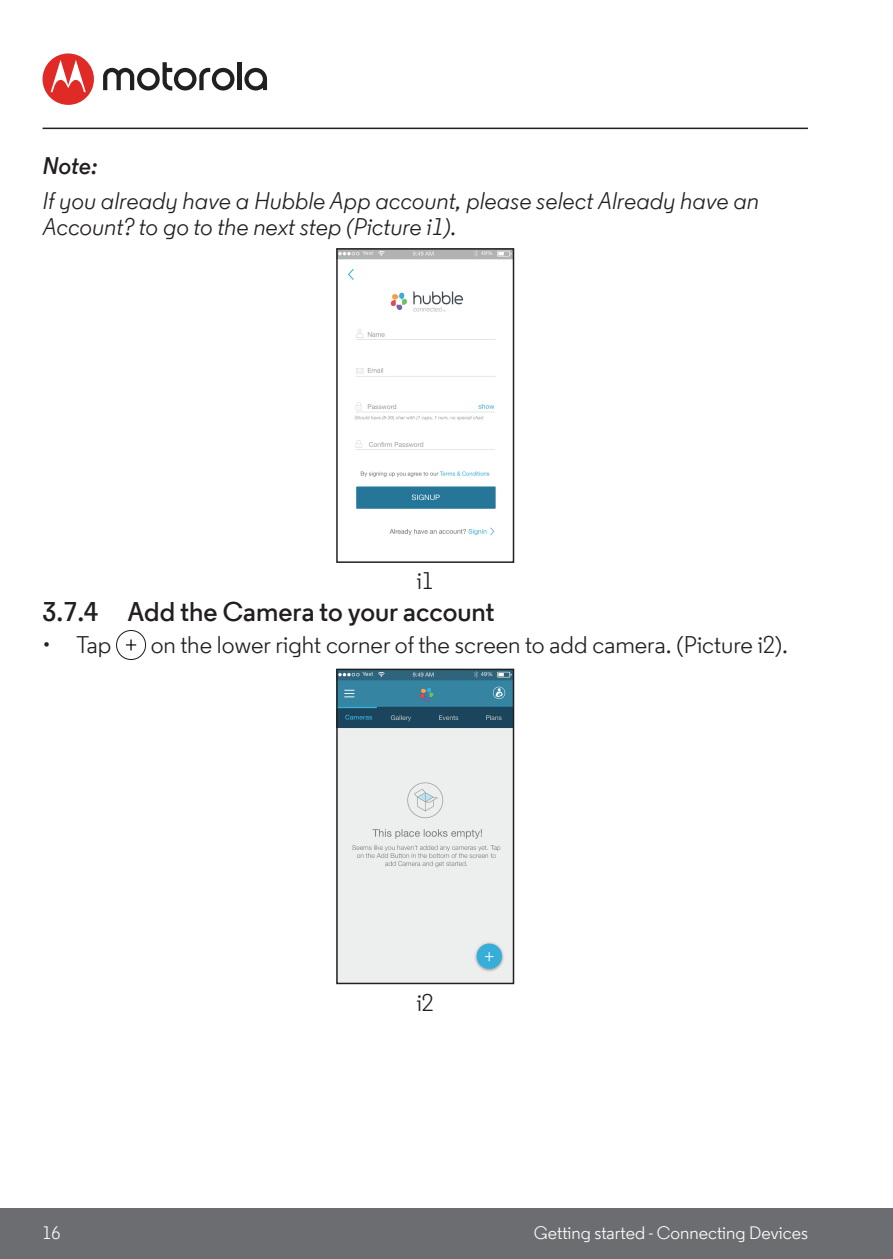
<style>
.page{position:relative;width:893px;height:1259px;background:#fff}
.page>*{position:absolute;margin:0;border:0;box-sizing:border-box;transform-origin:0 0}
.t1{font:600 27px "Moto Sans";color:#231f20}
.t2{font:italic 24px/25.5px "Moto Sans";color:#231f20}
.t3{font:24px "Moto Sans";color:#231f20}
.t4{font:italic 600 24px "Moto Sans";color:#231f20}
.t5{font:18px "Moto Sans";color:#fff}
</style>
<div class="page">
<div style="left:0;top:1208px;width:893px;height:51px;background:#6c6d70"></div>
<hr style="left:43px;top:128px;width:765px;height:1px;background:#231f20">
<div style="left:43px;top:53px;width:51px;height:52px;background:#e02a26;border-radius:50%"></div>
<svg style="left:51px;top:60px;width:35px;height:32px"></svg>
<svg style="left:244px;top:68px;width:23px;height:22px"></svg>
<div style="left:237px;top:62px;width:5px;height:28px;background:#221f1f"></div>
<svg style="left:103px;top:62px;width:131px;height:28px"></svg>
<img style="left:339px;top:251px;width:172px;height:285px">
<div style="left:336px;top:248px;width:178px;height:315px;border:2px solid #231f20"></div>
<div style="left:116px;top:630px;width:30px;height:30px;border:1px solid #221512;border-radius:50%"></div>
<svg style="left:126px;top:639px;width:10px;height:11px"></svg>
<img style="left:339px;top:671px;width:172px;height:310px">
<div style="left:336px;top:668px;width:178px;height:316px;border:2px solid #231f20"></div>
<p class="t4" style="left:43px;top:150px;width:57px">Note:</p>
<p class="t2" style="left:43px;top:188px;width:718px">If you already have a Hubble App account, please select Already have an<br>Account? to go to the next step (Picture i1).</p>
<p class="t3" style="left:417px;top:566px;width:19px">i1</p>
<p class="t1" style="left:43px;top:594px;width:454px">3.7.4 Add the Camera to your account</p>
<p class="t3" style="left:43px;top:630px;width:70px">• Tap</p>
<p class="t3" style="left:151px;top:630px;width:639px">on the lower right corner of the screen to add camera. (Picture i2).</p>
<p class="t3" style="left:417px;top:987px;width:19px">i2</p>
<p class="t5" style="left:43px;top:1222px;width:19px">16</p>
<p class="t5" style="left:534px;top:1221px;width:275px">Getting started - Connecting Devices</p>
</div>
